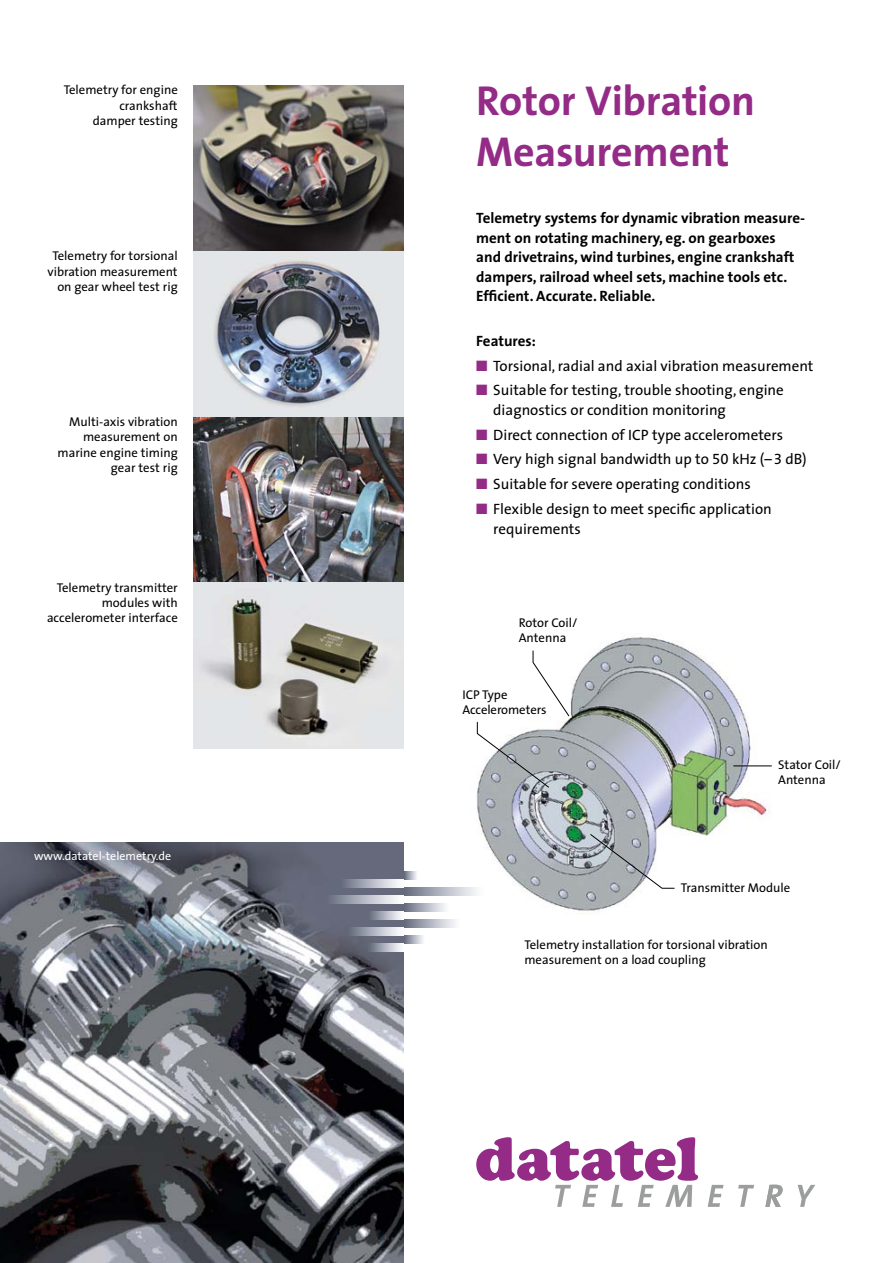
<style>
.page{position:relative;width:893px;height:1263px;background:#fff}
.page>*{position:absolute;margin:0;border:0;box-sizing:border-box;transform-origin:0 0}
.t1{font:700 42px/50.4px "The Sans";letter-spacing:-.005em;color:#932b87}
.t2{font:15px/19.5px "The Sans";color:#000}
.t3{font:700 15px/19.5px "The Sans";color:#000}
.t4{font:12.75px/15.3px "The Sans";color:#000}
.t5{font:12px "The Sans";color:#fff}
.s1{color:#932b87}
.s2{font-family:"The Sans Expert"}
</style>
<div class="page">
<svg style="left:476px;top:1137px;width:222px;height:70px"></svg>
<svg style="left:708px;top:1185px;width:15px;height:22px"></svg>
<svg style="left:738px;top:1185px;width:16px;height:22px"></svg>
<svg style="left:765px;top:1185px;width:18px;height:22px"></svg>
<svg style="left:798px;top:1185px;width:17px;height:22px"></svg>
<img style="left:455px;top:637px;width:317px;height:277px">
<hr style="left:733px;top:766px;width:39px;height:1px;background:#000">
<svg style="left:477px;top:722px;width:72px;height:66px"></svg>
<svg style="left:532px;top:650px;width:37px;height:66px"></svg>
<svg style="left:590px;top:834px;width:85px;height:55px"></svg>
<img style="left:0;top:842px;width:404px;height:421px">
<svg style="left:404px;top:872px;width:13px;height:8px"></svg>
<svg style="left:404px;top:904px;width:41px;height:8px"></svg>
<svg style="left:404px;top:920px;width:51px;height:7px"></svg>
<svg style="left:404px;top:935px;width:19px;height:8px"></svg>
<svg style="left:404px;top:888px;width:80px;height:8px"></svg>
<svg style="left:340px;top:880px;width:64px;height:8px"></svg>
<svg style="left:368px;top:912px;width:36px;height:8px"></svg>
<svg style="left:348px;top:927px;width:56px;height:8px"></svg>
<svg style="left:369px;top:943px;width:35px;height:8px"></svg>
<svg style="left:326px;top:896px;width:78px;height:8px"></svg>
<img style="left:193px;top:85px;width:211px;height:663px">
<p class="t4" style="left:64px;top:82px;width:116px;text-align:right">Telemetry for engine crankshaft<br>damper testing</p>
<p class="t4" style="left:48px;top:248px;width:132px;text-align:right">Telemetry for torsional vibration measurement on gear wheel test rig</p>
<p class="t4" style="left:58px;top:414px;width:122px;text-align:right">Multi-axis vibration measurement on marine engine timing gear test rig</p>
<p class="t4" style="left:47px;top:579px;width:132px;text-align:right">Telemetry transmitter modules with accelerometer interface</p>
<p class="t5" style="left:34px;top:845px;width:139px">www.datatel-telemetry.de</p>
<h1 class="t1" style="left:476px;top:75px;width:280px">Rotor Vibration<br>Measurement</h1>
<p class="t3" style="left:476px;top:208px;width:330px">Telemetry systems for dynamic vibration measure&shy;ment on rotating machinery, eg. on gearboxes<br>and drivetrains, wind turbines, engine crankshaft dampers, railroad wheel sets, machine tools etc.<br>Efficient. Accurate. Reliable.</p>
<p class="t3" style="left:476px;top:331px;width:61px">Features:</p>
<p class="t2" style="left:476px;top:355px;width:339px"><span class="s1">■</span> Torsional, radial and axial vibration measurement</p>
<p class="t2" style="left:493px;top:380px;width:292px;text-indent:-17px"><span class="s1">■</span> Suitable for testing, trouble shooting, engine diagnostics or condition monitoring</p>
<p class="t2" style="left:476px;top:424px;width:308px"><span class="s1">■</span> Direct connection of ICP type accelerometers</p>
<p class="t2" style="left:476px;top:449px;width:332px"><span class="s1">■</span> Very high signal bandwidth up to <span class="s2">50</span> kHz (–<span class="s2">3</span> dB)</p>
<p class="t2" style="left:476px;top:474px;width:276px"><span class="s1">■</span> Suitable for severe operating conditions</p>
<p class="t2" style="left:493px;top:499px;width:280px;text-indent:-17px"><span class="s1">■</span> Flexible design to meet specific application requirements</p>
<p class="t4" style="left:519px;top:615px;width:60px">Rotor Coil/<br>Antenna</p>
<p class="t4" style="left:462px;top:686px;width:86px">ICP Type<br>Accelerometers</p>
<p class="t4" style="left:778px;top:756px;width:64px">Stator Coil/<br>Antenna</p>
<p class="t4" style="left:681px;top:880px;width:111px">Transmitter Module</p>
<p class="t4" style="left:524px;top:936px;width:245px">Telemetry installation for torsional vibration measurement on a load coupling</p>
</div>
